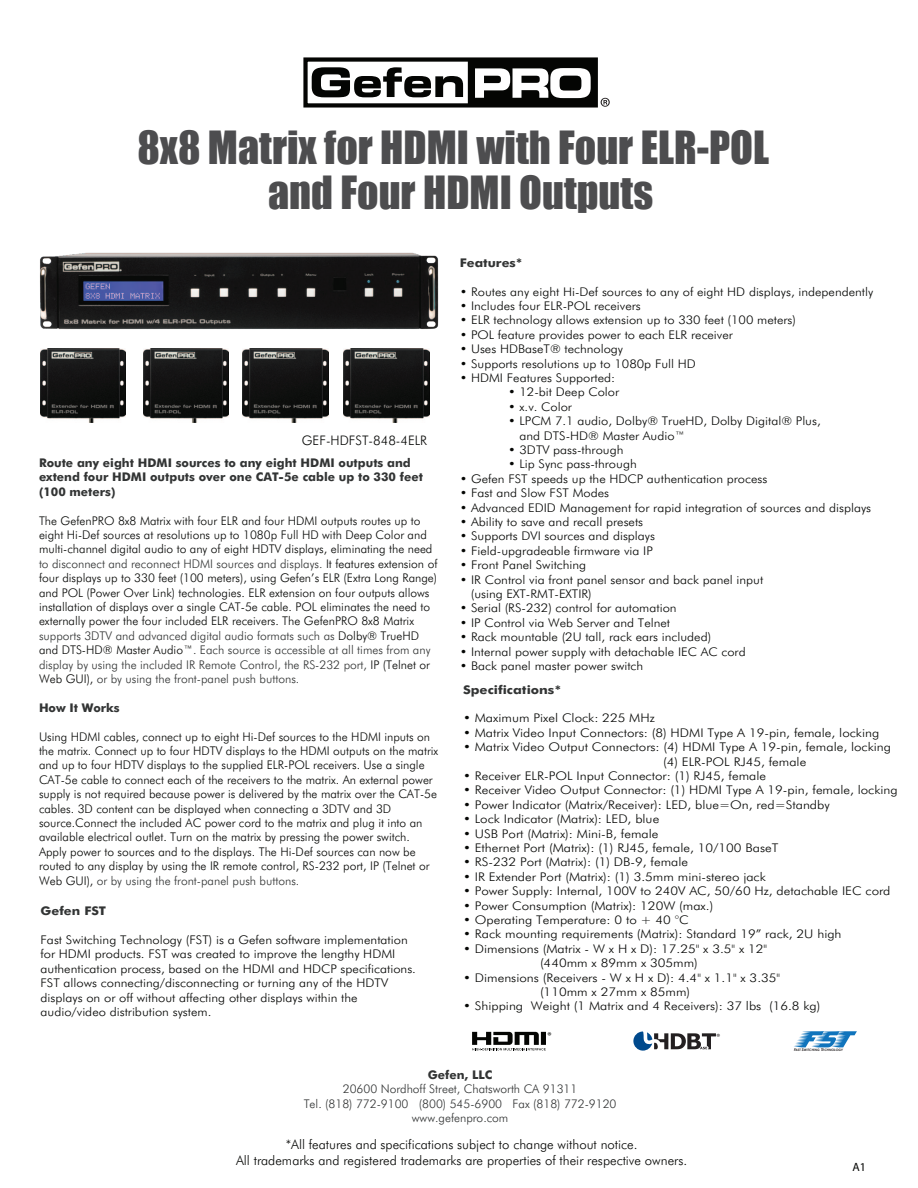
<style>
.page{position:relative;width:918px;height:1188px;background:#fff}
.page>*{position:absolute;margin:0;border:0;box-sizing:border-box;transform-origin:0 0}
.t1{font:42px/45px "Impact";color:#4d4d4f;text-align:center}
.t2{font:300 13.2px/15.8px "Futura BT";color:#060705;text-align:center}
.t3{font:300 12px/14.4px "Futura BT";color:#060705}
.t4{font:300 12px/14.4px "Futura BT";color:#060705;scale:1.08 1}
.t5{font:300 12px/14.4px "Futura BT";color:#060705;scale:1.11 1}
.t6{font:700 12px/14.4px "Futura BT";color:#323434}
.t7{font:300 12px/14.4px "Futura BT";color:#323434;text-align:center}
.t8{font:700 12px "Futura BT";color:#323434;scale:1.08 1}
.t9{font:700 12px "Futura BT";color:#323434;scale:1.11 1}
.t10{font:12px "Myriad";color:#040503}
.t11{font:9.9px "Myriad Pro";color:#040503}
.t12{font:9px "Myriad Pro";color:#231f20}
.t13{font:italic 700 3.15px "Century Gothic";letter-spacing:.01em;color:#231f20}
.s1{color:#323434}
.s2{font-size:3.75px}
</style>
<div class="page">
<svg style="left:472px;top:1032px;width:74px;height:18px"></svg>
<div style="left:303px;top:57px;width:295px;height:51px;border:4px solid #040503"></div>
<svg style="left:312px;top:60px;width:298px;height:47px"></svg>
<svg style="left:633px;top:1032px;width:83px;height:19px"></svg>
<svg style="left:794px;top:1031px;width:63px;height:16px"></svg>
<img style="left:143px;top:353px;width:86px;height:69px">
<img style="left:40px;top:252px;width:399px;height:101px">
<img style="left:243px;top:349px;width:85px;height:73px">
<img style="left:40px;top:349px;width:85px;height:73px">
<img style="left:344px;top:349px;width:85px;height:74px">
<h1 class="t1" style="left:137px;top:124px;width:633px">8x8 Matrix for HDMI with Four ELR-POL and Four HDMI Outputs</h1>
<p class="t2" style="left:302px;top:432px;width:127px">GEF-HDFST-848-4ELR</p>
<p class="t6" style="left:39px;top:455px;width:385px">Route any eight HDMI sources to any eight HDMI outputs and extend four HDMI outputs over one CAT-5e cable up to 330 feet (100 meters)</p>
<p class="t3" style="left:39px;top:513px;width:400px">The GefenPRO 8x8 Matrix with four ELR and four HDMI outputs routes up to eight Hi-Def sources at resolutions up to 1080p Full HD with Deep Color and multi-channel digital audio to any of eight HDTV displays, eliminating the need <span class="s1">to disconnect and reconnect HDMI sources and displays.</span> It features extension of four displays up to 330 feet (100 meters), using Gefen’s ELR (Extra Long Range) and POL (Power Over Link) technologies. ELR extension on four outputs allows installation of displays over a single CAT-5e cable. POL eliminates the need to externally power the four included ELR receivers. The GefenPRO 8x8 Matrix <span class="s1">supports 3DTV and advanced digital audio formats such as</span> Dolby® TrueHD and DTS-HD® Master Audio™<span class="s1">. Each source is accessible at all times from any display by using the included IR Remote Control, the RS-232 port,</span> IP (Telnet or Web GUI), <span class="s1">or by using the front-panel push buttons.</span></p>
<p class="t6" style="left:39px;top:700px;width:82px">How It Works</p>
<p class="t3" style="left:39px;top:729px;width:401px">Using HDMI cables, connect up to eight Hi-Def sources to the HDMI inputs on the matrix. Connect up to four HDTV displays to the HDMI outputs on the matrix and up to four HDTV displays to the supplied ELR-POL receivers. Use a single CAT-5e cable to connect each of the receivers to the matrix. An external power supply is not required because power is delivered by the matrix over the CAT-5e cables. 3D content can be displayed when connecting a 3DTV and 3D source.Connect the included AC power cord to the matrix and plug it into an available electrical outlet. Turn on the matrix by pressing the power switch.<br>Apply power to sources and to the displays. The Hi-Def sources can now be routed to any display by using the IR remote control, RS-232 port, IP (Telnet or Web GUI), <span class="s1">or by using the front-panel push buttons.</span></p>
<p class="t8" style="left:40px;top:904px;width:62px">Gefen FST</p>
<p class="t4" style="left:40px;top:932px;width:349px">Fast Switching Technology (FST) is a Gefen software implementation for HDMI products. FST was created to improve the lengthy HDMI authentication process, based on the HDMI and HDCP specifications.<br>FST allows connecting/disconnecting or turning any of the HDTV displays on or off without affecting other displays within the audio/video distribution system.</p>
<p class="t8" style="left:460px;top:255px;width:60px">Features*</p>
<p class="t4" style="left:460px;top:284px;width:384px">• Routes any eight Hi-Def sources to any of eight HD displays, independently</p>
<p class="t4" style="left:460px;top:298px;width:169px">• Includes four ELR-POL receivers</p>
<p class="t4" style="left:460px;top:313px;width:313px">• ELR technology allows extension up to 330 feet (100 meters)</p>
<p class="t4" style="left:460px;top:327px;width:255px">• POL feature provides power to each ELR receiver</p>
<p class="t4" style="left:460px;top:342px;width:153px">• Uses HDBaseT® technology</p>
<p class="t4" style="left:460px;top:356px;width:220px">• Supports resolutions up to 1080p Full HD</p>
<p class="t4" style="left:460px;top:370px;width:145px">• HDMI Features Supported:</p>
<p class="t4" style="left:508px;top:385px;width:104px">• 12-bit Deep Color</p>
<p class="t4" style="left:508px;top:399px;width:61px">• x.v. Color</p>
<p class="t4" style="left:519px;top:414px;width:281px;text-indent:-11px">• LPCM 7.1 audio, Dolby® TrueHD, Dolby Digital® Plus, and DTS-HD® Master Audio™</p>
<p class="t4" style="left:508px;top:442px;width:108px">• 3DTV pass-through</p>
<p class="t4" style="left:508px;top:457px;width:121px">• Lip Sync pass-through</p>
<p class="t4" style="left:460px;top:471px;width:286px">• Gefen FST speeds up the HDCP authentication process</p>
<p class="t4" style="left:460px;top:486px;width:140px">• Fast and Slow FST Modes</p>
<p class="t4" style="left:460px;top:500px;width:382px">• Advanced EDID Management for rapid integration of sources and displays</p>
<p class="t4" style="left:460px;top:514px;width:171px">• Ability to save and recall presets</p>
<p class="t4" style="left:460px;top:529px;width:182px">• Supports DVI sources and displays</p>
<p class="t4" style="left:460px;top:543px;width:180px">• Field-upgradeable firmware via IP</p>
<p class="t4" style="left:460px;top:558px;width:119px">• Front Panel Switching</p>
<p class="t4" style="left:471px;top:572px;width:272px;text-indent:-11px">• IR Control via front panel sensor and back panel input (using EXT-RMT-EXTIR)</p>
<p class="t4" style="left:460px;top:601px;width:202px">• Serial (RS-232) control for automation</p>
<p class="t4" style="left:460px;top:615px;width:196px">• IP Control via Web Server and Telnet</p>
<p class="t4" style="left:460px;top:630px;width:234px">• Rack mountable (2U tall, rack ears included)</p>
<p class="t4" style="left:460px;top:644px;width:266px">• Internal power supply with detachable IEC AC cord</p>
<p class="t4" style="left:460px;top:658px;width:171px">• Back panel master power switch</p>
<p class="t9" style="left:463px;top:682px;width:90px">Specifications*</p>
<p class="t5" style="left:463px;top:711px;width:174px">• Maximum Pixel Clock: 225 MHz</p>
<p class="t5" style="left:463px;top:725px;width:376px">• Matrix Video Input Connectors: (8) HDMI Type A 19-pin, female, locking</p>
<p class="t5" style="left:663px;top:740px;width:207px;text-indent:-200px">• Matrix Video Output Connectors: (4) HDMI Type A 19-pin, female, locking (4) ELR-POL RJ45, female</p>
<p class="t5" style="left:463px;top:768px;width:275px">• Receiver ELR-POL Input Connector: (1) RJ45, female</p>
<p class="t5" style="left:463px;top:783px;width:393px">• Receiver Video Output Connector: (1) HDMI Type A 19-pin, female, locking</p>
<p class="t5" style="left:463px;top:797px;width:332px">• Power Indicator (Matrix/Receiver): LED, blue=On, red=Standby</p>
<p class="t5" style="left:463px;top:812px;width:178px">• Lock Indicator (Matrix): LED, blue</p>
<p class="t5" style="left:463px;top:826px;width:178px">• USB Port (Matrix): Mini-B, female</p>
<p class="t5" style="left:463px;top:840px;width:286px">• Ethernet Port (Matrix): (1) RJ45, female, 10/100 BaseT</p>
<p class="t5" style="left:463px;top:855px;width:204px">• RS-232 Port (Matrix): (1) DB-9, female</p>
<p class="t5" style="left:463px;top:869px;width:274px">• IR Extender Port (Matrix): (1) 3.5mm mini-stereo jack</p>
<p class="t5" style="left:463px;top:884px;width:387px">• Power Supply: Internal, 100V to 240V AC, 50/60 Hz, detachable IEC cord</p>
<p class="t5" style="left:463px;top:898px;width:227px">• Power Consumption (Matrix): 120W (max.)</p>
<p class="t5" style="left:463px;top:912px;width:205px">• Operating Temperature: 0 to + 40 °C</p>
<p class="t5" style="left:463px;top:927px;width:343px">• Rack mounting requirements (Matrix): Standard 19” rack, 2U high</p>
<p class="t5" style="left:540px;top:941px;width:206px;text-indent:-77px">• Dimensions (Matrix - W x H x D): 17.25" x 3.5" x 12" (440mm x 89mm x 305mm)</p>
<p class="t5" style="left:540px;top:970px;width:218px;text-indent:-77px">• Dimensions (Receivers - W x H x D): 4.4" x 1.1" x 3.35" (110mm x 27mm x 85mm)</p>
<p class="t5" style="left:463px;top:999px;width:323px">• Shipping Weight (1 Matrix and 4 Receivers): 37 lbs (16.8 kg)</p>
<p class="t11" style="left:548px;top:1029px;width:6px">®</p>
<p class="t12" style="left:716px;top:1031px;width:5px">®</p>
<p class="t13" style="left:794px;top:1048px;width:51px"><span class="s2">F</span>AST <span class="s2">S</span>WITCHING <span class="s2">T</span>ECHNOLOGY</p>
<p class="t6" style="left:428px;top:1067px;width:66px">Gefen, LLC</p>
<p class="t7" style="left:304px;top:1082px;width:314px">20600 Nordhoff Street, Chatsworth CA 91311<br>Tel. (818) 772-9100 (800) 545-6900 Fax (818) 772-9120 www.gefenpro.com</p>
<p class="t2" style="left:236px;top:1137px;width:453px">*All features and specifications subject to change without notice.<br>All trademarks and registered trademarks are properties of their respective owners.</p>
<p class="t10" style="left:852px;top:1161px;width:15px">A1</p>
</div>
